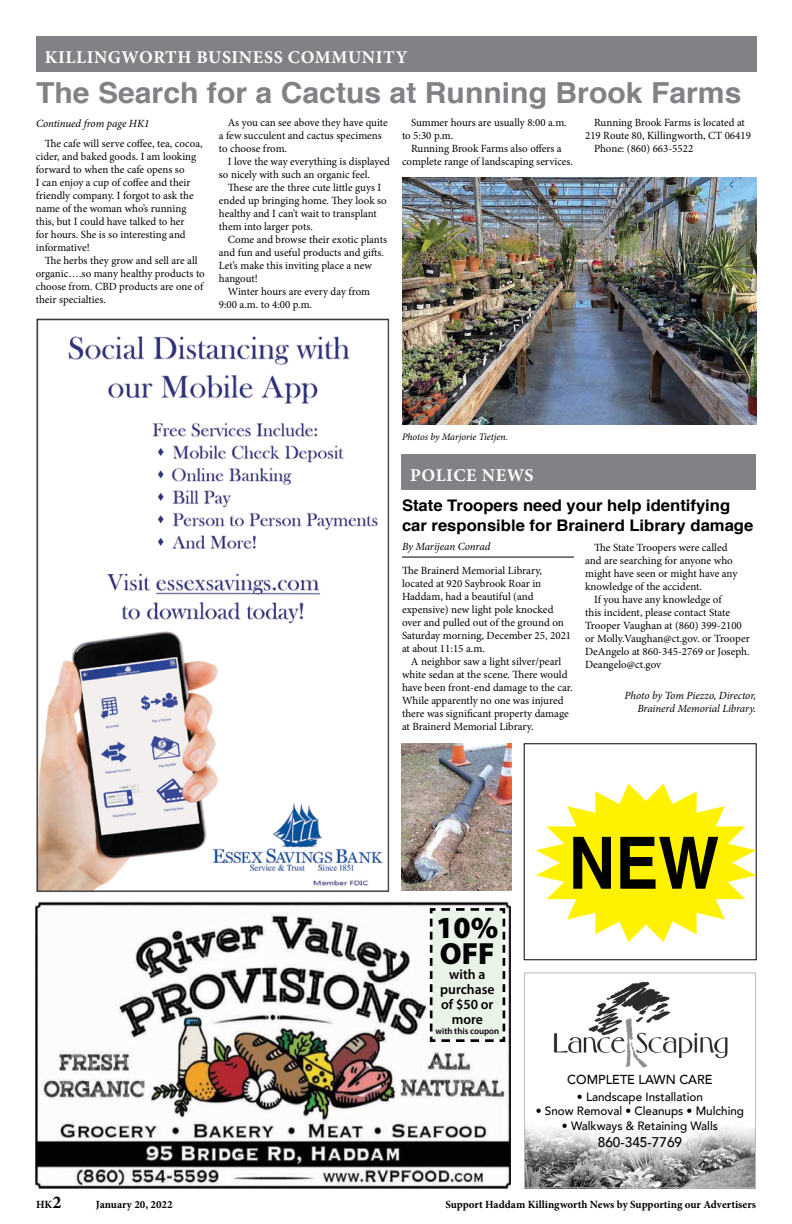
<style>
.page{position:relative;width:792px;height:1224px;background:#fff}
.page>*{position:absolute;margin:0;border:0;box-sizing:border-box;transform-origin:0 0}
.t1{font:900 30.7px/26px "Myriad Pro";color:#000}
.t2{font:700 29px "Helvetica";color:#808285;scale:1.04 1}
.t3{font:700 18px "Minion Pro";letter-spacing:.035em;color:#fff}
.t4{font:700 16px/20px "Helvetica";color:#000;scale:1.04 1}
.t5{font:600 14px/15px "Myriad Pro";color:#000;text-align:center}
.t6{font:500 14px "Avenir";color:#000}
.t7{font:500 13px "Avenir";color:#000}
.t8{font:500 12px "Avenir";color:#000}
.t9{font:11px/13px "Minion Pro";color:#000}
.t10{font:italic 11px/13px "Minion Pro";letter-spacing:-.01em;color:#000;text-align:right}
.t11{font:700 11px "Minion Pro";color:#000}
.t12{font:italic 10px "Minion Pro";letter-spacing:-.005em;color:#000}
.t13{font:600 9px "Myriad Pro";color:#000}
.s1{font-size:18px}
</style>
<div class="page">
<img style="left:35px;top:901px;width:476px;height:288px">
<svg style="left:429px;top:907px;width:78px;height:136px;background:#dee5db"></svg>
<img style="left:36px;top:318px;width:354px;height:574px">
<img style="left:526px;top:1127px;width:228px;height:59px">
<div style="left:524px;top:972px;width:232px;height:216px;border:1px solid #b8babc"></div>
<img style="left:553px;top:981px;width:175px;height:87px">
<div style="left:36px;top:36px;width:720px;height:36px;background:#808285"></div>
<img style="left:402px;top:177px;width:354px;height:247px">
<hr style="left:402px;top:557px;width:172px;height:1px;background:#000">
<div style="left:401px;top:455px;width:355px;height:35px;background:#808285"></div>
<img style="left:402px;top:743px;width:110px;height:148px">
<svg style="left:536px;top:784px;width:220px;height:158px"></svg>
<h3 class="t3" style="left:45px;top:44px;width:364px">KILLINGWORTH BUSINESS COMMUNITY</h3>
<h2 class="t2" style="left:36px;top:69px;width:680px">The Search for a Cactus at Running Brook Farms</h2>
<p class="t10" style="left:36px;top:117px;width:115px">Continued from page HK1</p>
<p class="t9" style="left:36px;top:137px;width:168px;text-indent:9px">The cafe will serve coffee, tea, cocoa, cider, and baked goods. I am looking forward to when the cafe opens so<br>I can enjoy a cup of coffee and their friendly company. I forgot to ask the name of the woman who’s running this, but I could have talked to her<br>for hours. She is so interesting and informative!</p>
<p class="t9" style="left:36px;top:254px;width:171px;text-indent:9px">The herbs they grow and sell are all organic….so many healthy products to choose from. CBD products are one of their specialties.</p>
<p class="t9" style="left:219px;top:116px;width:170px;text-indent:9px">As you can see above they have quite a few succulent and cactus specimens to choose from.</p>
<p class="t9" style="left:219px;top:155px;width:173px;text-indent:9px">I love the way everything is displayed so nicely with such an organic feel.</p>
<p class="t9" style="left:219px;top:181px;width:169px;text-indent:9px">These are the three cute little guys I ended up bringing home. They look so healthy and I can’t wait to transplant them into larger pots.</p>
<p class="t9" style="left:228px;top:233px;width:161px">Come and browse their exotic plants</p>
<p class="t9" style="left:219px;top:246px;width:167px">and fun and useful products and gifts.</p>
<p class="t9" style="left:219px;top:259px;width:155px">Let’s make this inviting place a new</p>
<p class="t9" style="left:219px;top:272px;width:40px">hangout!</p>
<p class="t9" style="left:228px;top:285px;width:144px">Winter hours are every day from</p>
<p class="t9" style="left:219px;top:298px;width:95px">9:00 a.m. to 4:00 p.m.</p>
<p class="t9" style="left:402px;top:116px;width:166px;text-indent:9px">Summer hours are usually 8:00 a.m. to 5:30 p.m.</p>
<p class="t9" style="left:402px;top:142px;width:173px;text-align:center">Running Brook Farms also offers a complete range of landscaping services.</p>
<p class="t9" style="left:594px;top:116px;width:152px">Running Brook Farms is located at</p>
<p class="t9" style="left:585px;top:129px;width:167px">219 Route 80, Killingworth, CT 06419</p>
<p class="t9" style="left:594px;top:142px;width:101px">Phone: (860) 663-5522</p>
<p class="t12" style="left:402px;top:430px;width:108px">Photos by Marjorie Tietjen.</p>
<h3 class="t3" style="left:410px;top:463px;width:125px">POLICE NEWS</h3>
<h3 class="t4" style="left:402px;top:496px;width:339px">State Troopers need your help identifying car responsible for Brainerd Library damage</h3>
<p class="t9" style="left:402px;top:564px;width:171px">The Brainerd Memorial Library, located at 920 Saybrook Roar in<br>Haddam, had a beautiful (and expensive) new light pole knocked over and pulled out of the ground on<br>Saturday morning, December 25, 2021 at about 11:15 a.m.</p>
<p class="t9" style="left:402px;top:655px;width:172px;text-indent:9px">A neighbor saw a light silver/pearl white sedan at the scene. There would have been front-end damage to the car.<br>While apparently no one was injured there was significant property damage at Brainerd Memorial Library.</p>
<p class="t10" style="left:402px;top:540px;width:90px">By Marijean Conrad</p>
<p class="t9" style="left:585px;top:541px;width:154px;text-indent:9px">The State Troopers were called and are searching for anyone who might have seen or might have any knowledge of the accident.</p>
<p class="t9" style="left:585px;top:593px;width:166px;text-indent:9px">If you have any knowledge of<br>this incident, please contact State<br>Trooper Vaughan at (860) 399-2100 or Molly.Vaughan@ct.gov. or Trooper<br>DeAngelo at 860-345-2769 or Joseph.<br>Deangelo@ct.gov</p>
<p class="t10" style="left:625px;top:689px;width:133px">Photo by Tom Piezzo, Director,<br>Brainerd Memorial Library.</p>
<h1 class="t1" style="left:436px;top:913px;width:64px">10%<br>OFF</h1>
<p class="t5" style="left:440px;top:966px;width:56px">with a purchase of $50 or more</p>
<p class="t13" style="left:435px;top:1026px;width:65px">with this coupon</p>
<p class="t7" style="left:567px;top:1069px;width:147px">COMPLETE LAWN CARE</p>
<p class="t8" style="left:577px;top:1086px;width:128px">• Landscape Installation</p>
<p class="t8" style="left:536px;top:1101px;width:210px">• Snow Removal • Cleanups • Mulching</p>
<p class="t8" style="left:562px;top:1115px;width:158px">• Walkways &amp; Retaining Walls</p>
<p class="t6" style="left:598px;top:1130px;width:86px">860-345-7769</p>
<p class="t11" style="left:36px;top:1197px;width:27px">HK<span class="s1">2</span></p>
<p class="t11" style="left:96px;top:1197px;width:78px">January 20, 2022</p>
<p class="t11" style="left:445px;top:1197px;width:312px">Support Haddam Killingworth News by Supporting our Advertisers</p>
</div>
